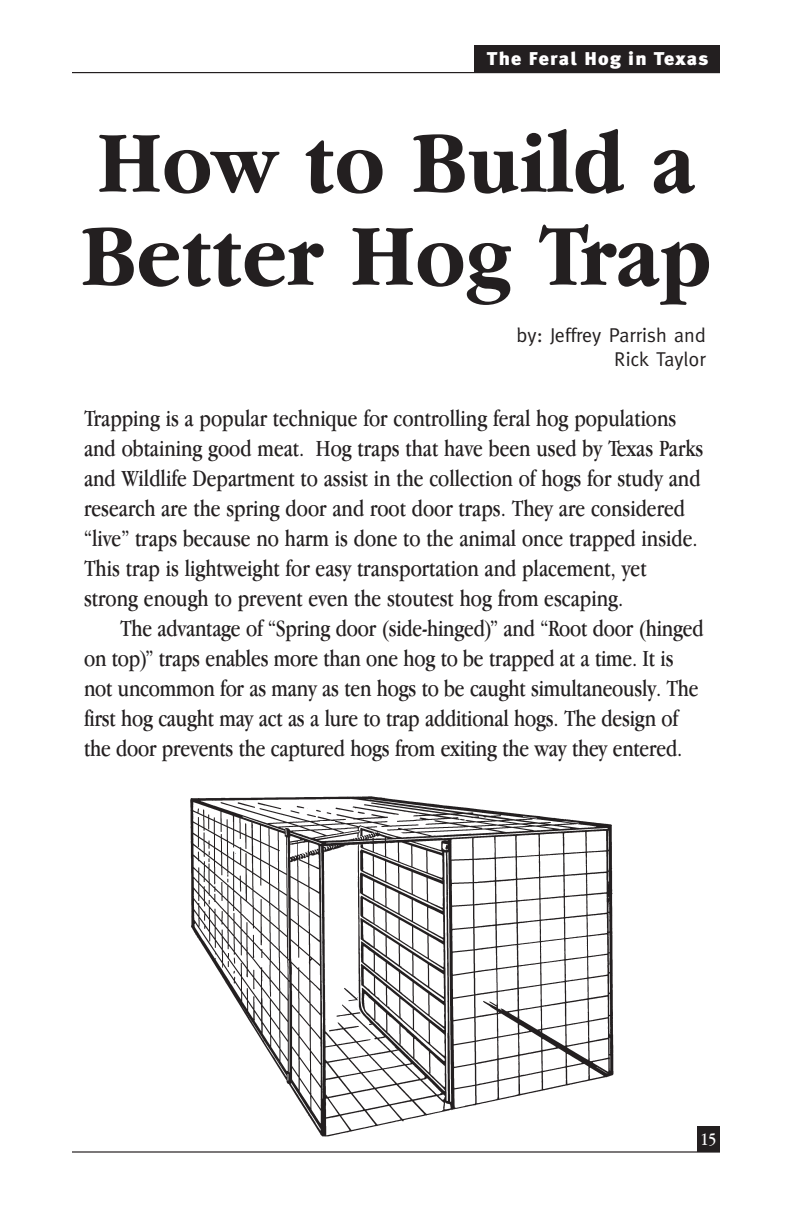
<style>
.page{position:relative;width:792px;height:1224px;background:#fff}
.page>*{position:absolute;margin:0;border:0;box-sizing:border-box;transform-origin:0 0}
.t1{font:700 90.6px/93.2px "Apple Garamond";color:#231f20;scale:1.14 1}
.t2{font:24px/30px "Apple Garamond";color:#231f20}
.t3{font:20px/24px "Meta";color:#231f20;text-align:right}
.t4{font:900 18.6px "Meta Plus";letter-spacing:.055em;color:#fff;scale:1.08 1}
.t5{font:18px "Apple Garamond";color:#fff}
</style>
<div class="page">
<img style="left:190px;top:796px;width:424px;height:341px">
<hr style="left:72px;top:72px;width:648px;height:1px;background:#231f20">
<div style="left:697px;top:1126px;width:23px;height:26px;background:#231f20"></div>
<hr style="left:72px;top:1151px;width:648px;height:2px;background:#231f20">
<div style="left:475px;top:45px;width:245px;height:27px;background:#231f20"></div>
<p class="t4" style="left:487px;top:51px;width:207px">The Feral Hog in Texas</p>
<h1 class="t1" style="left:81px;top:124px;width:555px">How to Build a<br>Better Hog Trap</h1>
<p class="t3" style="left:517px;top:326px;width:191px">by: Jeffrey Parrish and<br>Rick Taylor</p>
<p class="t2" style="left:84px;top:405px;width:621px">Trapping is a popular technique for controlling feral hog populations and obtaining good meat. Hog traps that have been used by Texas Parks and Wildlife Department to assist in the collection of hogs for study and research are the spring door and root door traps. They are considered “live” traps because no harm is done to the animal once trapped inside.<br>This trap is lightweight for easy transportation and placement, yet strong enough to prevent even the stoutest hog from escaping.</p>
<p class="t2" style="left:84px;top:615px;width:621px;text-indent:36px">The advantage of “Spring door (side-hinged)” and “Root door (hinged on top)” traps enables more than one hog to be trapped at a time. It is not uncommon for as many as ten hogs to be caught simultaneously. The first hog caught may act as a lure to trap additional hogs. The design of the door prevents the captured hogs from exiting the way they entered.</p>
<p class="t5" style="left:701px;top:1132px;width:17px">15</p>
</div>
